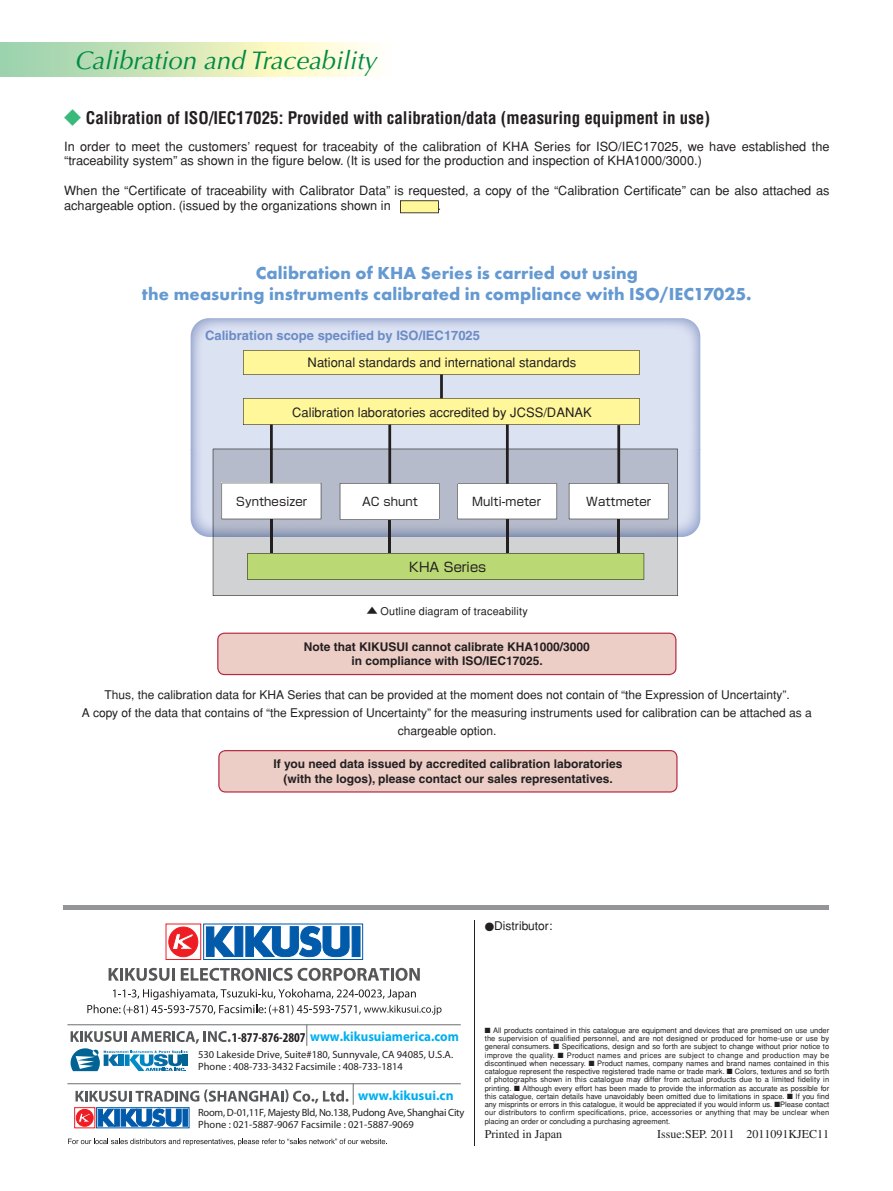
<style>
.page{position:relative;width:893px;height:1191px;background:#fff}
.page>*{position:absolute;margin:0;border:0;box-sizing:border-box;transform-origin:0 0}
.t1{font:italic 25.5px "Optima";color:#008b43}
.t2{font:700 18px/21px "Futura T";letter-spacing:.01em;color:#6599d1;text-align:center}
.t3{font:700 condensed 16.95px "Helvetica";color:#231f20}
.t4{font:700 13.5px "Myriad Pro";color:#00aeef;scale:.96 1}
.t5{font:700 13.5px "Myriad Pro";color:#00aeef}
.t6{font:13.05px "Helvetica";color:#231f20}
.t7{font:700 13.05px "Helvetica";color:#6c8bc6}
.t8{font:13.05px "Shin Go regular 90 pv RKSJ H";color:#231f20}
.t9{font:12.75px/14.9px "Helvetica";color:#231f20}
.t10{font:12px/18px "Helvetica";color:#231f20;text-align:center}
.t11{font:700 12px/14.4px "Helvetica";color:#231f20;text-align:center}
.t12{font:12px "Times";color:#231f20}
.t13{font:11.7px "Shin Go regular 90 pv RKSJ H";color:#231f20}
.t14{font:10.8px "Helvetica";letter-spacing:.015em;color:#231f20}
.t15{font:10.5px/12px "Myriad Pro";letter-spacing:-.025em;color:#231f20}
.t16{font:10.5px/12px "Myriad Pro";color:#231f20}
.t17{font:7.5px/8.2px "Helvetica";color:#231f20;text-align:justify}
.s1{font-family:"Gothic BBB Medium 83 pv RKSJ H";font-weight:400;font-stretch:normal;color:#39b97a}
.s2{font-family:"Shin Go Medium 83 pv RKSJ H"}
.s3{font-stretch:condensed;color:#231f20}
</style>
<div class="page">
<svg style="left:0;top:43px;width:374px;height:34px;background:#d6e9c0"></svg>
<hr style="left:474px;top:920px;width:1px;height:225px;background:#231f20">
<hr style="left:64px;top:905px;width:765px;height:4px;background:#939598">
<div style="left:74px;top:1107px;width:21px;height:21px;border:1px solid #ee1d23"></div>
<svg style="left:87px;top:924px;width:355px;height:90px"></svg>
<svg style="left:68px;top:1138px;width:319px;height:7px"></svg>
<hr style="left:67px;top:1024px;width:394px;height:1px;background:#6c6d70">
<svg style="left:71px;top:1031px;width:160px;height:40px"></svg>
<hr style="left:67px;top:1083px;width:394px;height:1px;background:#6c6d70">
<svg style="left:306px;top:1024px;width:1px;height:21px"></svg>
<svg style="left:76px;top:1083px;width:278px;height:44px"></svg>
<div style="left:213px;top:537px;width:465px;height:59px;background:#d1d2d4"></div>
<img style="left:191px;top:449px;width:22px;height:88px">
<img style="left:678px;top:449px;width:22px;height:88px">
<img style="left:213px;top:449px;width:465px;height:88px">
<svg style="left:243px;top:350px;width:397px;height:25px;background:#f4ec94"></svg>
<svg style="left:243px;top:398px;width:397px;height:27px;background:#f5ed94"></svg>
<hr style="left:617px;top:519px;width:3px;height:37px;background:#231f20">
<hr style="left:506px;top:519px;width:3px;height:39px;background:#231f20">
<hr style="left:388px;top:519px;width:3px;height:38px;background:#231f20">
<hr style="left:270px;top:519px;width:3px;height:39px;background:#231f20">
<svg style="left:247px;top:553px;width:397px;height:27px;background:#b3cf70"></svg>
<svg style="left:221px;top:483px;width:100px;height:36px"></svg>
<svg style="left:340px;top:483px;width:100px;height:36px"></svg>
<svg style="left:457px;top:483px;width:100px;height:36px"></svg>
<svg style="left:569px;top:483px;width:99px;height:36px"></svg>
<hr style="left:440px;top:374px;width:3px;height:24px;background:#231f20">
<hr style="left:270px;top:424px;width:3px;height:59px;background:#231f20">
<hr style="left:388px;top:425px;width:3px;height:58px;background:#231f20">
<hr style="left:506px;top:424px;width:3px;height:60px;background:#231f20">
<hr style="left:617px;top:425px;width:3px;height:58px;background:#231f20">
<svg style="left:400px;top:200px;width:39px;height:13px"></svg>
<svg style="left:217px;top:632px;width:459px;height:43px;background:#eac5bf"></svg>
<svg style="left:218px;top:750px;width:459px;height:42px;background:#eac6bf"></svg>
<h1 class="t1" style="left:74px;top:50px;width:303px">Calibration and Traceability</h1>
<h3 class="t3" style="left:64px;top:111px;width:647px"><span class="s1">◆</span> Calibration of ISO/IEC17025: Provided with calibration/data (measuring equipment in use)</h3>
<p class="t9" style="left:64px;top:140px;width:767px">In order to meet the customers’ request for traceabity of the calibration of KHA Series for ISO/IEC17025, we have established the “traceability system” as shown in the figure below. (It is used for the production and inspection of KHA1000/3000.)</p>
<h3 class="t9" style="left:64px;top:184px;width:767px">When the “Certificate of traceability with Calibrator Data” is requested, a copy of the “Calibration Certificate” can be also attached as achargeable option. (issued by the organizations shown in</h3>
<h3 class="t9" style="left:433px;top:199px;width:9px">).</h3>
<h2 class="t2" style="left:142px;top:264px;width:611px">Calibration of KHA Series is carried out using<br>the measuring instruments calibrated in compliance with ISO/IEC17025.</h2>
<h3 class="t7" style="left:205px;top:330px;width:276px">Calibration scope specified by ISO/IEC17025</h3>
<h3 class="t6" style="left:308px;top:358px;width:270px">National standards and international standards</h3>
<h3 class="t6" style="left:292px;top:407px;width:301px">Calibration laboratories accredited by JCSS/DANAK</h3>
<h3 class="t13" style="left:236px;top:497px;width:72px">Synthesizer</h3>
<h3 class="t13" style="left:362px;top:497px;width:58px">AC shunt</h3>
<h3 class="t13" style="left:472px;top:497px;width:70px">Multi-meter</h3>
<h3 class="t13" style="left:586px;top:497px;width:66px">Wattmeter</h3>
<h3 class="t8" style="left:409px;top:562px;width:79px">KHA Series</h3>
<h3 class="t14" style="left:367px;top:607px;width:163px"><span class="s2">▲</span> Outline diagram of traceability</h3>
<h3 class="t11" style="left:304px;top:640px;width:288px">Note that KIKUSUI cannot calibrate KHA1000/3000 in compliance with ISO/IEC17025.</h3>
<p class="t10" style="left:82px;top:686px;width:731px">Thus, the calibration data for KHA Series that can be provided at the moment does not contain of “the Expression of Uncertainty”.<br>A copy of the data that contains of “the Expression of Uncertainty” for the measuring instruments used for calibration can be attached as a chargeable option.</p>
<h3 class="t11" style="left:273px;top:758px;width:350px">If you need data issued by accredited calibration laboratories (with the logos), please contact our sales representatives.</h3>
<h3 class="t10" style="left:485px;top:918px;width:69px">●Distributor:</h3>
<h3 class="t4" style="left:232px;top:1028px;width:238px"><span class="s3">1-877-876-2807</span> www.kikusuiamerica.com</h3>
<h3 class="t16" style="left:198px;top:1049px;width:256px">530 Lakeside Drive, Suite#180, Sunnyvale, CA 94085, U.S.A.<br>Phone : 408-733-3432 Facsimile : 408-733-1814</h3>
<h3 class="t5" style="left:358px;top:1087px;width:97px">www.kikusui.cn</h3>
<h3 class="t15" style="left:198px;top:1107px;width:268px">Room, D-01,11F, Majesty Bld, No.138, Pudong Ave, Shanghai City<br>Phone : 021-5887-9067 Facsimile : 021-5887-9069</h3>
<p class="t17" style="left:485px;top:1026px;width:346px">■ All products contained in this catalogue are equipment and devices that are premised on use under the supervision of qualified personnel, and are not designed or produced for home-use or use by general consumers. ■ Specifications, design and so forth are subject to change without prior notice to improve the quality. ■ Product names and prices are subject to change and production may be discontinued when necessary. ■ Product names, company names and brand names contained in this catalogue represent the respective registered trade name or trade mark. ■ Colors, textures and so forth of photographs shown in this catalogue may differ from actual products due to a limited fidelity in printing. ■ Although every effort has been made to provide the information as accurate as possible for this catalogue, certain details have unavoidably been omitted due to limitations in space. ■ If you find any misprints or errors in this catalogue, it would be appreciated if you would inform us. ■Please contact our distributors to confirm specifications, price, accessories or anything that may be unclear when placing an order or concluding a purchasing agreement.</p>
<h3 class="t12" style="left:485px;top:1130px;width:79px">Printed in Japan</h3>
<h3 class="t12" style="left:657px;top:1130px;width:174px">Issue:SEP. 2011 2011091KJEC11</h3>
</div>
